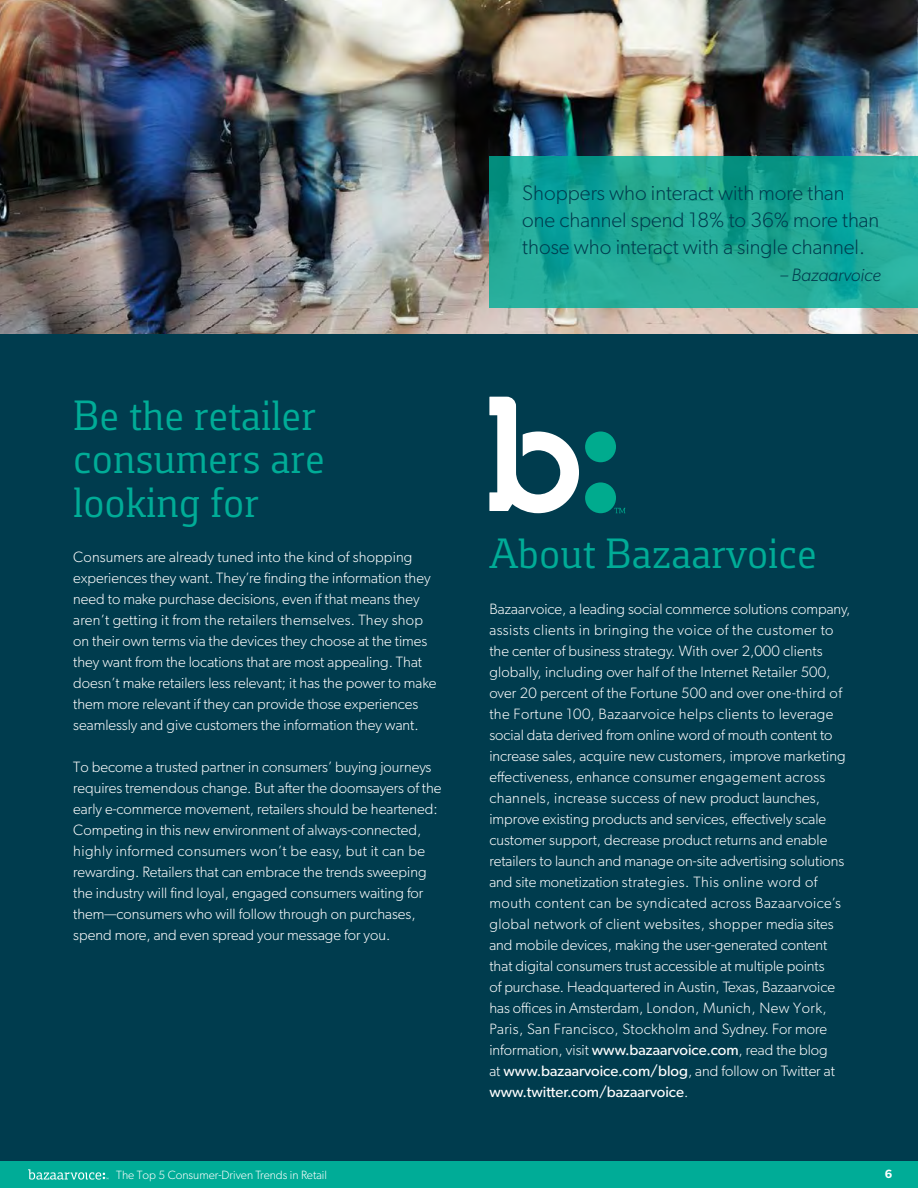
<style>
.page{position:relative;width:918px;height:1188px;background:#fff}
.page>*{position:absolute;margin:0;border:0;box-sizing:border-box;transform-origin:0 0}
.t1{font:43.5px/43.5px "Foral Pro";color:#00ac97}
.t2{font:300 21px/27px "Gibson";color:#003c4e}
.t3{font:italic 300 18px "Gibson";color:#003c4e}
.t4{font:300 15px/21px "Gibson";color:#fff}
.t5{font:300 12px "Gibson";color:#fff}
.t6{font:600 12px "Gibson";color:#fff}
.s1{font-weight:400}
</style>
<div class="page">
<div style="left:0;top:199px;width:918px;height:989px;background:#003c4e"></div>
<img style="left:0;top:0;width:918px;height:333px">
<svg style="left:489px;top:397px;width:90px;height:116px"></svg>
<div style="left:585px;top:431px;width:31px;height:31px;background:#00ab8e;border-radius:50%"></div>
<div style="left:585px;top:482px;width:31px;height:31px;background:#00ab8e;border-radius:50%"></div>
<svg style="left:615px;top:508px;width:10px;height:5px"></svg>
<svg style="left:489px;top:156px;width:429px;height:152px;background:#1ea797"></svg>
<div style="left:0;top:1161px;width:918px;height:27px;background:#00ac97"></div>
<svg style="left:28px;top:1169px;width:81px;height:11px"></svg>
<h1 class="t1" style="left:73px;top:393px;width:253px">Be the retailer consumers are looking for</h1>
<p class="t4" style="left:73px;top:546px;width:341px">Consumers are already tuned into the kind of shopping</p>
<p class="t4" style="left:73px;top:567px;width:365px">experiences they want. They’re finding the information they need to make purchase decisions, even if that means they aren’t getting it from the retailers themselves. They shop on their own terms via the devices they choose at the times they want from the locations that are most appealing. That doesn’t make retailers less relevant; it has the power to make them more relevant if they can provide those experiences seamlessly and give customers the information they want.</p>
<p class="t4" style="left:73px;top:756px;width:370px">To become a trusted partner in consumers’ buying journeys requires tremendous change. But after the doomsayers of the early e-commerce movement, retailers should be heartened:<br>Competing in this new environment of always-connected, highly informed consumers won’t be easy, but it can be rewarding. Retailers that can embrace the trends sweeping the industry will find loyal, engaged consumers waiting for them—consumers who will follow through on purchases, spend more, and even spread your message for you.</p>
<h2 class="t2" style="left:522px;top:179px;width:359px">Shoppers who interact with more than one channel spend 18% to 36% more than those who interact with a single channel.</h2>
<p class="t3" style="left:780px;top:264px;width:103px">– Bazaarvoice</p>
<h1 class="t1" style="left:489px;top:532px;width:329px">About Bazaarvoice</h1>
<p class="t4" style="left:489px;top:599px;width:363px">Bazaarvoice, a leading social commerce solutions company, assists clients in bringing the voice of the customer to the center of business strategy. With over 2,000 clients globally, including over half of the Internet Retailer 500, over 20 percent of the Fortune 500 and over one-third of the Fortune 100, Bazaarvoice helps clients to leverage social data derived from online word of mouth content to increase sales, acquire new customers, improve marketing effectiveness, enhance consumer engagement across channels, increase success of new product launches, improve existing products and services, effectively scale customer support, decrease product returns and enable retailers to launch and manage on-site advertising solutions and site monetization strategies. This online word of mouth content can be syndicated across Bazaarvoice’s global network of client websites, shopper media sites and mobile devices, making the user-generated content that digital consumers trust accessible at multiple points<br>of purchase. Headquartered in Austin, Texas, Bazaarvoice has offices in Amsterdam, London, Munich, New York, Paris, San Francisco, Stockholm and Sydney. For more information, visit <span class="s1">www.bazaarvoice.com</span>, read the blog<br>at <span class="s1">www.bazaarvoice.com/blog</span>, and follow on Twitter at <span class="s1">www.twitter.com/bazaarvoice</span>.</p>
<p class="t5" style="left:116px;top:1168px;width:212px">The Top 5 Consumer-Driven Trends in Retail</p>
<p class="t6" style="left:885px;top:1167px;width:9px">6</p>
</div>
